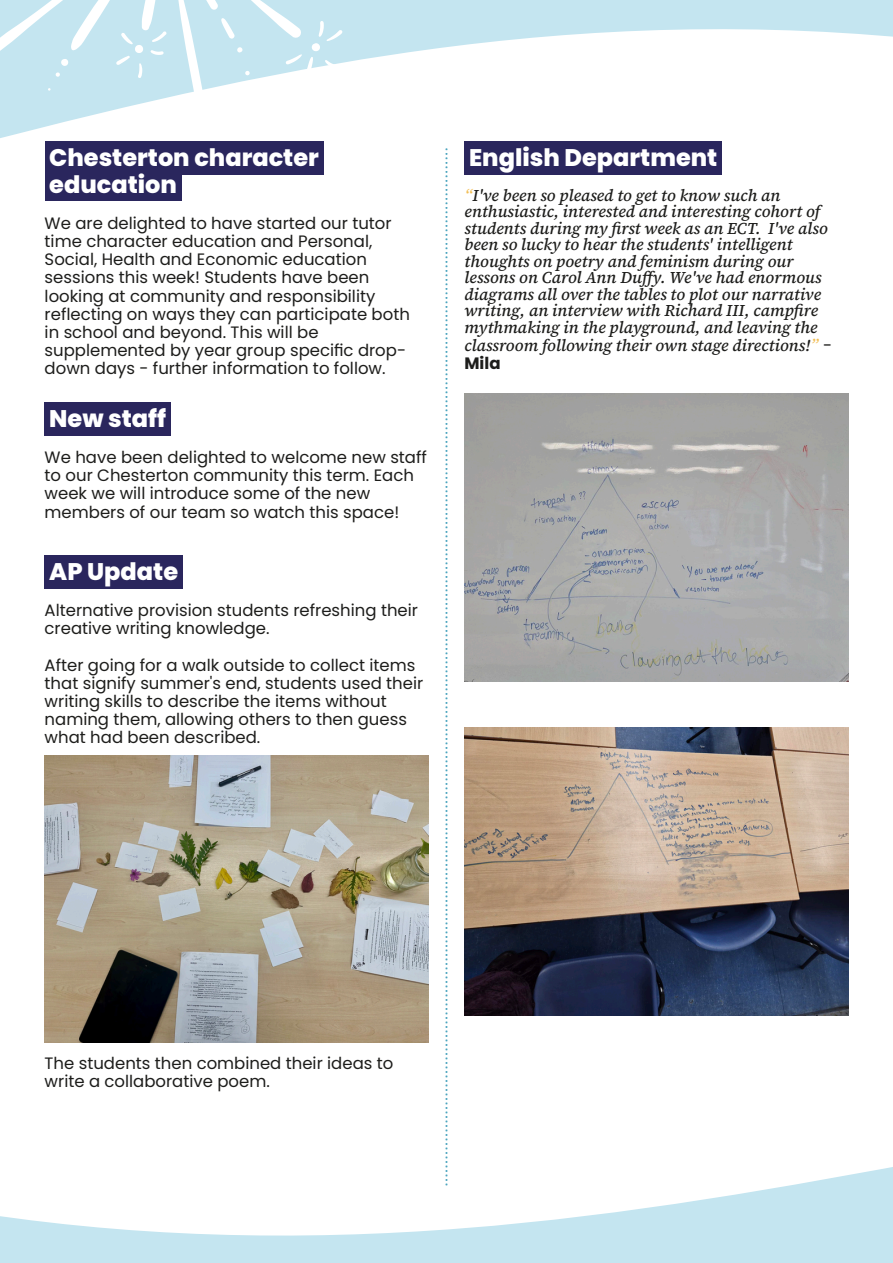
<style>
.page{position:relative;width:893px;height:1263px;background:#fff}
.page>*{position:absolute;margin:0;border:0;box-sizing:border-box;transform-origin:0 0}
.t1{font:800 24px/26.4px "Poppins";color:#fff}
.t2{font:16.5px/18.1px "Poppins";color:#1d1d1b}
.t3{font:italic 500 16.5px/16.5px "Source Serif 4";color:#1d1d1b}
.t4{font:700 16.5px "Poppins";color:#1d1d1b}
.s1{color:#f2be55}
.s2{font-family:"Poppins";font-weight:400;font-style:normal}
</style>
<div class="page">
<svg style="left:0;top:0;width:893px;height:159px"></svg>
<svg style="left:0;top:1157px;width:893px;height:106px"></svg>
<svg style="left:0;top:0;width:420px;height:134px;fill:#c4e5f0"></svg>
<svg style="left:446px;top:149px;width:1px;height:1039px"></svg>
<div style="left:45px;top:141px;width:279px;height:34px;background:#2a265d"></div>
<div style="left:45px;top:168px;width:136px;height:33px;background:#2a265d"></div>
<div style="left:45px;top:402px;width:126px;height:33px;background:#2a265d"></div>
<div style="left:45px;top:555px;width:138px;height:33px;background:#2a265d"></div>
<div style="left:464px;top:141px;width:258px;height:34px;background:#2a265d"></div>
<img style="left:464px;top:394px;width:384px;height:288px">
<img style="left:464px;top:727px;width:384px;height:288px">
<img style="left:45px;top:755px;width:383px;height:288px">
<h1 class="t1" style="left:49px;top:145px;width:271px">Chesterton character education</h1>
<p class="t2" style="left:45px;top:214px;width:367px">We are delighted to have started our tutor time character education and Personal, Social, Health and Economic education sessions this week! Students have been looking at community and responsibility reflecting on ways they can participate both in school and beyond. This will be supplemented by year group specific drop&shy;down days - further information to follow.</p>
<h1 class="t1" style="left:49px;top:405px;width:118px">New staff</h1>
<p class="t2" style="left:45px;top:448px;width:384px">We have been delighted to welcome new staff to our Chesterton community this term. Each week we will introduce some of the new members of our team so watch this space!</p>
<h1 class="t1" style="left:49px;top:558px;width:130px">AP Update</h1>
<p class="t2" style="left:45px;top:601px;width:375px">Alternative provision students refreshing their creative writing knowledge.</p>
<p class="t2" style="left:45px;top:656px;width:380px">After going for a walk outside to collect items that signify summer's end, students used their writing skills to describe the items without naming them, allowing others to then guess what had been described.</p>
<h1 class="t1" style="left:469px;top:145px;width:250px">English Department</h1>
<p class="t3" style="left:464px;top:187px;width:365px"><span class="s1">“</span>I've been so pleased to get to know such an enthusiastic, interested and interesting cohort of students during my first week as an ECT. I've also been so lucky to hear the students' intelligent thoughts on poetry and feminism during our lessons on Carol Ann Duffy. We've had enormous diagrams all over the tables to plot our narrative writing, an interview with Richard III, campfire mythmaking in the playground, and leaving the</p>
<p class="t3" style="left:464px;top:337px;width:369px">classroom following their own stage directions!<span class="s1">”</span> <span class="s2">-</span></p>
<p class="t4" style="left:464px;top:352px;width:38px">Mila</p>
<p class="t2" style="left:45px;top:1054px;width:350px">The students then combined their ideas to write a collaborative poem.</p>
</div>
